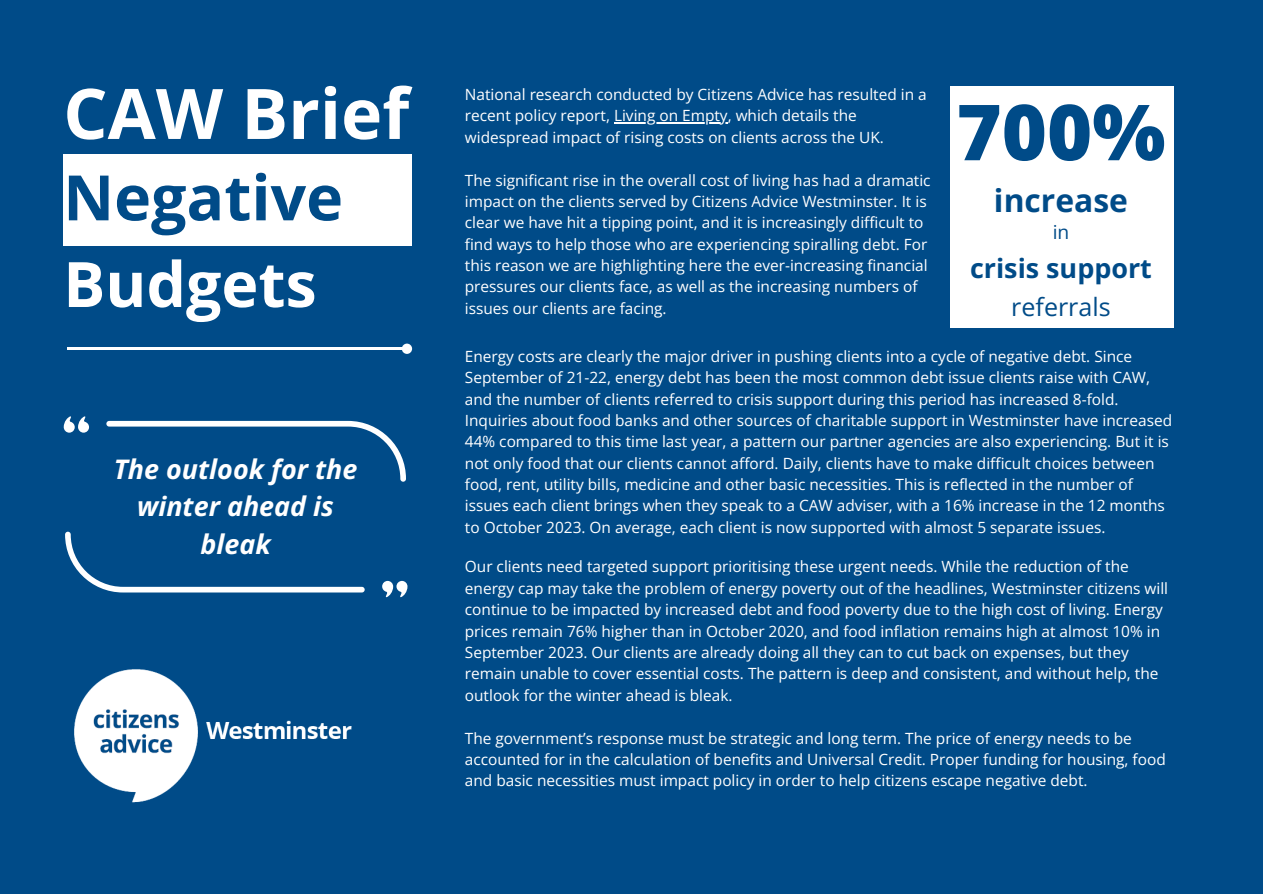
<style>
.page{position:relative;width:1263px;height:894px;background:#fff}
.page>*{position:absolute;margin:0;border:0;box-sizing:border-box;transform-origin:0 0}
.t1{font:800 77.25px "Open Sans";color:#004b88}
.t2{font:700 69.75px "Open Sans";color:#fff}
.t3{font:700 62.55px/86.6px "Open Sans";color:#004b88}
.t4{font:700 31.8px "Open Sans";color:#004b88}
.t5{font:italic 700 26.85px/37px "Open Sans";color:#fff;text-align:center}
.t6{font:700 26.85px "Open Sans";color:#004b88}
.t7{font:25.05px "Open Sans";color:#004b88}
.t8{font:19.2px "Open Sans";color:#004b88}
.t9{font:15.45px/21.3px "Open Sans";color:#fff}
.s1{color:#fff}
</style>
<div class="page">
<div style="left:0;top:0;width:1263px;height:893px;background:#004b88"></div>
<div style="left:950px;top:86px;width:224px;height:242px;background:#fff"></div>
<img style="left:74px;top:669px;width:278px;height:134px">
<svg style="left:64px;top:416px;width:25px;height:16px"></svg>
<svg style="left:382px;top:580px;width:26px;height:17px"></svg>
<svg style="left:65px;top:531px;width:300px;height:61px"></svg>
<svg style="left:106px;top:421px;width:300px;height:60px"></svg>
<div style="left:402px;top:343px;width:10px;height:10px;background:#fff;border-radius:50%"></div>
<hr style="left:68px;top:347px;width:339px;height:2px;background:#fff">
<div style="left:63px;top:154px;width:349px;height:91px;background:#fff"></div>
<hr style="left:614px;top:122px;width:114px;height:2px;background:#fff">
<p class="t2" style="left:63px;top:64px;width:347px">CAW Brief</p>
<p class="t3" style="left:63px;top:153px;width:281px">Negative<br><span class="s1">Budgets</span></p>
<p class="t5" style="left:114px;top:450px;width:245px">The outlook for the winter ahead is bleak</p>
<p class="t9" style="left:465px;top:83px;width:463px">National research conducted by Citizens Advice has resulted in a recent policy report, Living on Empty, which details the widespread impact of rising costs on clients across the UK.</p>
<p class="t9" style="left:465px;top:169px;width:467px">The significant rise in the overall cost of living has had a dramatic impact on the clients served by Citizens Advice Westminster. It is clear we have hit a tipping point, and it is increasingly difficult to find ways to help those who are experiencing spiralling debt. For this reason we are highlighting here the ever-increasing financial pressures our clients face, as well as the increasing numbers of issues our clients are facing.</p>
<p class="t9" style="left:465px;top:345px;width:709px">Energy costs are clearly the major driver in pushing clients into a cycle of negative debt. Since September of 21-22, energy debt has been the most common debt issue clients raise with CAW, and the number of clients referred to crisis support during this period has increased 8-fold.<br>Inquiries about food banks and other sources of charitable support in Westminster have increased 44% compared to this time last year, a pattern our partner agencies are also experiencing. But it is not only food that our clients cannot afford. Daily, clients have to make difficult choices between food, rent, utility bills, medicine and other basic necessities. This is reflected in the number of issues each client brings when they speak to a CAW adviser, with a 16% increase in the 12 months to October 2023. On average, each client is now supported with almost 5 separate issues.</p>
<p class="t1" style="left:956px;top:78px;width:211px">700%</p>
<p class="t4" style="left:994px;top:178px;width:135px">increase</p>
<p class="t8" style="left:1053px;top:219px;width:18px">in</p>
<p class="t6" style="left:970px;top:249px;width:183px">crisis support</p>
<p class="t7" style="left:1011px;top:289px;width:101px">referrals</p>
<p class="t9" style="left:465px;top:555px;width:705px">Our clients need targeted support prioritising these urgent needs. While the reduction of the energy cap may take the problem of energy poverty out of the headlines, Westminster citizens will continue to be impacted by increased debt and food poverty due to the high cost of living. Energy prices remain 76% higher than in October 2020, and food inflation remains high at almost 10% in September 2023. Our clients are already doing all they can to cut back on expenses, but they remain unable to cover essential costs. The pattern is deep and consistent, and without help, the outlook for the winter ahead is bleak.</p>
<p class="t9" style="left:465px;top:726px;width:702px">The government’s response must be strategic and long term. The price of energy needs to be accounted for in the calculation of benefits and Universal Credit. Proper funding for housing, food and basic necessities must impact policy in order to help citizens escape negative debt.</p>
</div>
